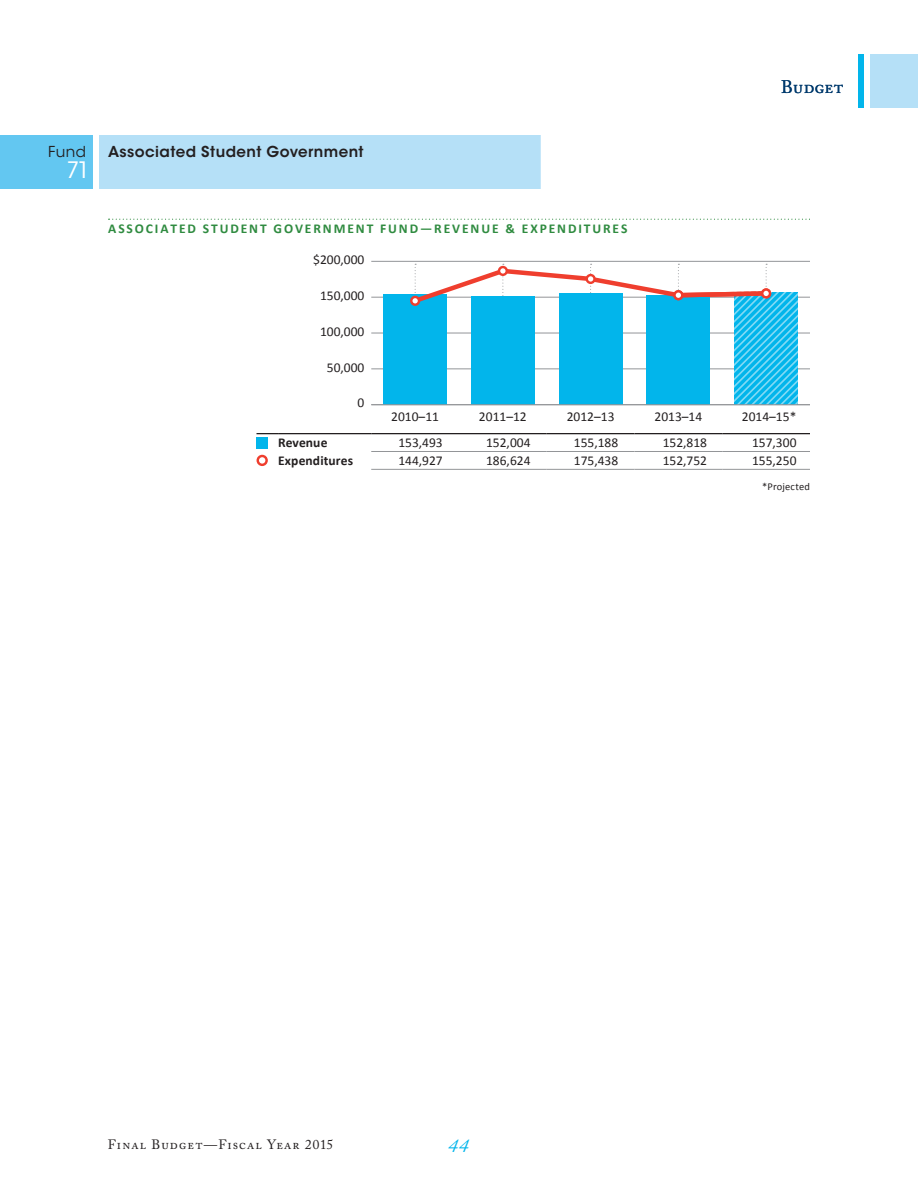
<style>
.page{position:relative;width:918px;height:1188px;background:#fff}
.page>*{position:absolute;margin:0;border:0;box-sizing:border-box;transform-origin:0 0}
.Fund{font:22.5px "ITC Avant Garde Std";color:#fff}
.t1{font:italic 19.5px "Adobe Caslon Pro";color:#02b5eb}
.t2{font:18px "Adobe Caslon Pro";letter-spacing:.025em;color:#003a6d}
.Subhead_2_-_Bold_-_B{font:600 15px "ITC Avant Garde Std";letter-spacing:.025em;color:#231f20}
.Fund-2{font:15px "ITC Avant Garde Std";color:#231f20}
.Table_-_Numbers_-_Me{font:13.5px "Calibri";color:#231f20}
.t3{font:700 13.5px "Calibri";letter-spacing:.14em;color:#2f8b40}
.t4{font:13.5px "Adobe Caslon Pro";letter-spacing:.08em;color:#231f20}
.Table_-_Body_Data{font:700 13.5px "Calibri";letter-spacing:.01em;color:#231f20}
.Table_-_Note{font:10.5px "Calibri";letter-spacing:.015em;color:#231f20}
</style>
<div class="page">
<div style="left:870px;top:54px;width:48px;height:54px;background:#b5e0f7"></div>
<div style="left:858px;top:54px;width:6px;height:54px;background:#02b5eb"></div>
<div style="left:99px;top:135px;width:442px;height:54px;background:#b5e0f7"></div>
<div style="left:0;top:135px;width:93px;height:54px;background:#63c7f1"></div>
<hr style="left:371px;top:369px;width:439px;height:1px;background:#939598">
<hr style="left:371px;top:333px;width:439px;height:1px;background:#939598">
<hr style="left:371px;top:297px;width:439px;height:1px;background:#939598">
<hr style="left:371px;top:261px;width:439px;height:1px;background:#939598">
<div style="left:384px;top:295px;width:63px;height:110px;background:#02b5eb"></div>
<svg style="left:409px;top:264px;width:389px;height:140px"></svg>
<div style="left:675px;top:291px;width:7px;height:8px;background:#fff;border-radius:50%"></div>
<div style="left:673px;top:290px;width:10px;height:10px;border:2px solid #ef3e2e;border-radius:50%"></div>
<svg style="left:762px;top:290px;width:8px;height:7px"></svg>
<div style="left:761px;top:288px;width:10px;height:11px;border:2px solid #ef3e2e;border-radius:50%"></div>
<hr style="left:371px;top:404px;width:439px;height:1px;background:#939598">
<svg style="left:109px;top:219px;width:701px;height:1px"></svg>
<hr style="left:371px;top:451px;width:88px;height:1px;background:#939598">
<hr style="left:459px;top:451px;width:88px;height:1px;background:#939598">
<hr style="left:547px;top:451px;width:87px;height:1px;background:#939598">
<hr style="left:634px;top:451px;width:88px;height:1px;background:#939598">
<hr style="left:722px;top:451px;width:88px;height:1px;background:#939598">
<hr style="left:371px;top:469px;width:88px;height:1px;background:#939598">
<hr style="left:459px;top:469px;width:88px;height:1px;background:#939598">
<hr style="left:547px;top:469px;width:87px;height:1px;background:#939598">
<hr style="left:634px;top:469px;width:88px;height:1px;background:#939598">
<hr style="left:722px;top:469px;width:88px;height:1px;background:#939598">
<svg style="left:256px;top:433px;width:22px;height:1px"></svg>
<hr style="left:278px;top:433px;width:93px;height:1px;background:#231f20">
<hr style="left:371px;top:433px;width:88px;height:1px;background:#231f20">
<hr style="left:459px;top:433px;width:88px;height:1px;background:#231f20">
<hr style="left:547px;top:433px;width:87px;height:1px;background:#231f20">
<hr style="left:634px;top:433px;width:88px;height:1px;background:#231f20">
<hr style="left:722px;top:433px;width:88px;height:1px;background:#231f20">
<div style="left:256px;top:437px;width:12px;height:11px;background:#02b5eb"></div>
<div style="left:257px;top:455px;width:11px;height:11px;border:2px solid #ef3e2e;border-radius:50%"></div>
<p class="Fund-2" style="left:48px;top:142px;width:39px">Fund</p>
<p class="Fund" style="left:66px;top:156px;width:25px">71</p>
<p class="Subhead_2_-_Bold_-_B" style="left:108px;top:142px;width:257px">Associated Student Government</p>
<p class="t3" style="left:108px;top:220px;width:521px">ASSOCIATED STUDENT GOVERNMENT FUND—REVENUE &amp; EXPENDITURES</p>
<p class="Table_-_Numbers_-_Me" style="left:313px;top:251px;width:53px">$200,000</p>
<p class="Table_-_Numbers_-_Me" style="left:320px;top:287px;width:46px">150,000</p>
<p class="Table_-_Numbers_-_Me" style="left:320px;top:323px;width:46px">100,000</p>
<p class="Table_-_Numbers_-_Me" style="left:327px;top:359px;width:39px">50,000</p>
<p class="Table_-_Numbers_-_Me" style="left:358px;top:394px;width:8px">0</p>
<h3 class="t2" style="left:781px;top:76px;width:64px">Budget</h3>
<p class="Table_-_Numbers_-_Me" style="left:391px;top:408px;width:49px">2010–11</p>
<p class="Table_-_Numbers_-_Me" style="left:479px;top:408px;width:49px">2011–12</p>
<p class="Table_-_Numbers_-_Me" style="left:567px;top:408px;width:49px">2012–13</p>
<p class="Table_-_Numbers_-_Me" style="left:654px;top:408px;width:49px">2013–14</p>
<p class="Table_-_Numbers_-_Me" style="left:742px;top:408px;width:56px">2014–15*</p>
<p class="Table_-_Body_Data" style="left:278px;top:434px;width:51px">Revenue</p>
<p class="Table_-_Numbers_-_Me" style="left:398px;top:434px;width:46px">153,493</p>
<p class="Table_-_Numbers_-_Me" style="left:486px;top:434px;width:46px">152,004</p>
<p class="Table_-_Numbers_-_Me" style="left:574px;top:434px;width:46px">155,188</p>
<p class="Table_-_Numbers_-_Me" style="left:663px;top:434px;width:46px">152,818</p>
<p class="Table_-_Numbers_-_Me" style="left:752px;top:434px;width:46px">157,300</p>
<p class="Table_-_Body_Data" style="left:278px;top:452px;width:77px">Expenditures</p>
<p class="Table_-_Numbers_-_Me" style="left:398px;top:452px;width:46px">144,927</p>
<p class="Table_-_Numbers_-_Me" style="left:486px;top:452px;width:46px">186,624</p>
<p class="Table_-_Numbers_-_Me" style="left:574px;top:452px;width:46px">175,438</p>
<p class="Table_-_Numbers_-_Me" style="left:663px;top:452px;width:46px">152,752</p>
<p class="Table_-_Numbers_-_Me" style="left:752px;top:452px;width:46px">155,250</p>
<p class="Table_-_Note" style="left:762px;top:480px;width:49px">*Projected</p>
<p class="t4" style="left:108px;top:1137px;width:226px">Final Budget—Fiscal Year 2015</p>
<h2 class="t1" style="left:449px;top:1134px;width:22px">44</h2>
</div>
